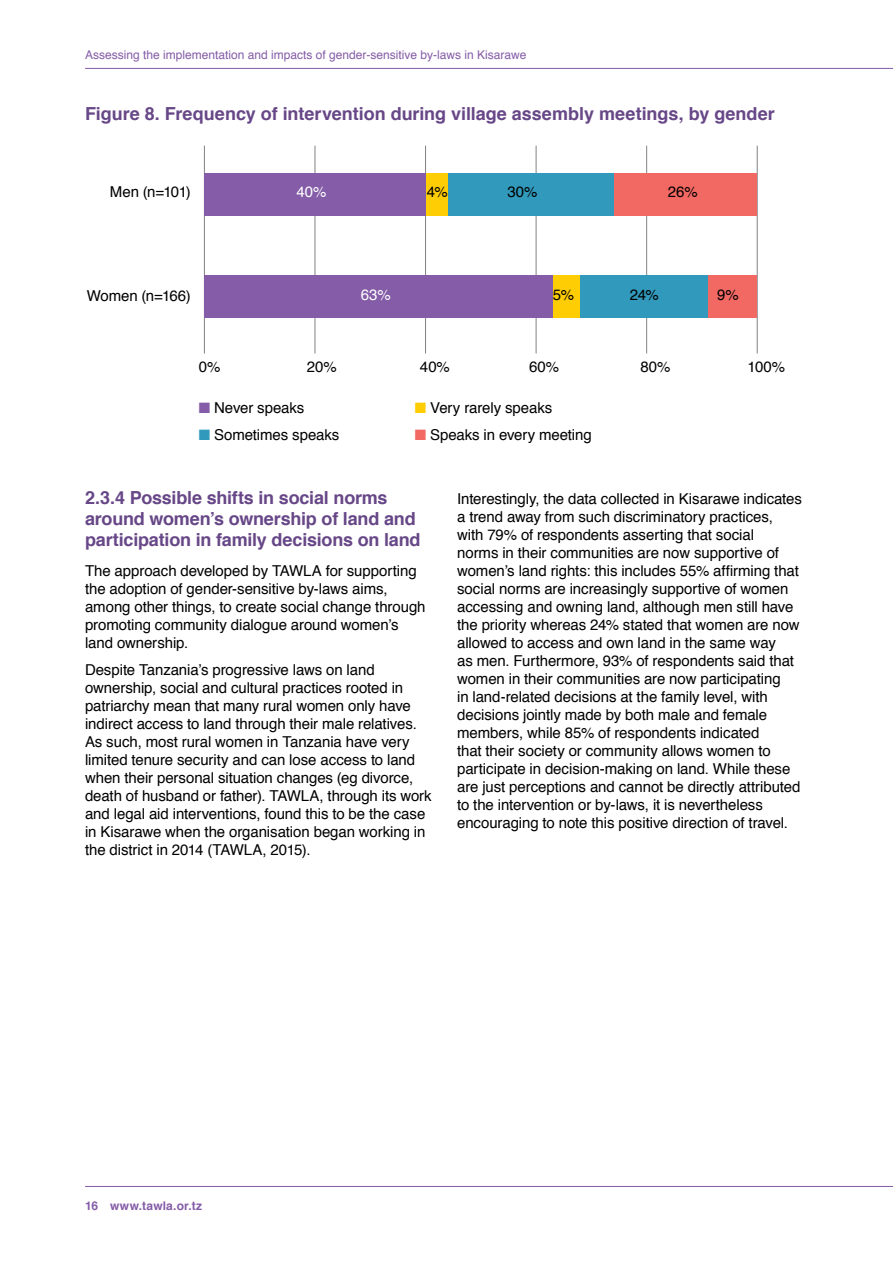
<style>
.page{position:relative;width:893px;height:1263px;background:#fff}
.page>*{position:absolute;margin:0;border:0;box-sizing:border-box;transform-origin:0 0}
.t1{font:700 18px/21px "Helvetica";letter-spacing:-.01em;color:#674787}
.t2{font:15px/18px "Helvetica";letter-spacing:-.005em;color:#000}
.t3{font:15px "Helvetica";color:#fff}
.t4{font:12px "Helvetica";color:#845ca7}
.t5{font:700 12px "Helvetica";letter-spacing:.02em;color:#845ca7}
.s1{color:#845ca7}
.s2{color:#ffcd03}
.s3{color:#3199bc}
.s4{color:#f26863}
</style>
<div class="page">
<hr style="left:85px;top:1186px;width:808px;height:1px;background:#845ca7">
<hr style="left:85px;top:68px;width:808px;height:1px;background:#845ca7">
<hr style="left:204px;top:146px;width:1px;height:207px;background:#808285">
<hr style="left:315px;top:146px;width:1px;height:207px;background:#808285">
<hr style="left:425px;top:146px;width:1px;height:207px;background:#808285">
<hr style="left:536px;top:146px;width:1px;height:207px;background:#808285">
<hr style="left:646px;top:146px;width:1px;height:207px;background:#808285">
<hr style="left:757px;top:146px;width:1px;height:207px;background:#808285">
<div style="left:204px;top:173px;width:553px;height:42px;background:#f26863"></div>
<div style="left:204px;top:275px;width:553px;height:42px;background:#f26863"></div>
<div style="left:204px;top:173px;width:409px;height:42px;background:#3199bc"></div>
<div style="left:204px;top:275px;width:503px;height:42px;background:#3199bc"></div>
<div style="left:204px;top:173px;width:244px;height:42px;background:#ffcd03"></div>
<div style="left:204px;top:275px;width:376px;height:42px;background:#ffcd03"></div>
<div style="left:204px;top:173px;width:222px;height:42px;background:#845ca7"></div>
<div style="left:204px;top:275px;width:349px;height:42px;background:#845ca7"></div>
<p class="t4" style="left:85px;top:46px;width:443px">Assessing the implementation and impacts of gender-sensitive by-laws in Kisarawe</p>
<p class="t1" style="left:85px;top:103px;width:691px">Figure 8. Frequency of intervention during village assembly meetings, by gender</p>
<p class="t2" style="left:110px;top:183px;width:82px">Men (n=101)</p>
<p class="t3" style="left:296px;top:180px;width:32px">40%</p>
<p class="t2" style="left:427px;top:183px;width:22px">4%</p>
<p class="t2" style="left:507px;top:183px;width:31px">30%</p>
<p class="t2" style="left:668px;top:183px;width:31px">26%</p>
<p class="t2" style="left:87px;top:287px;width:106px">Women (n=166)</p>
<p class="t3" style="left:361px;top:283px;width:31px">63%</p>
<p class="t2" style="left:553px;top:287px;width:23px">5%</p>
<p class="t2" style="left:630px;top:287px;width:30px">24%</p>
<p class="t2" style="left:717px;top:287px;width:23px">9%</p>
<p class="t2" style="left:199px;top:358px;width:23px">0%</p>
<p class="t2" style="left:307px;top:358px;width:31px">20%</p>
<p class="t2" style="left:420px;top:358px;width:32px">40%</p>
<p class="t2" style="left:529px;top:358px;width:32px">60%</p>
<p class="t2" style="left:640px;top:358px;width:31px">80%</p>
<p class="t2" style="left:748px;top:358px;width:39px">100%</p>
<p class="t2" style="left:199px;top:399px;width:107px"><span class="s1">■</span> Never speaks</p>
<p class="t2" style="left:415px;top:399px;width:139px"><span class="s2">■</span> Very rarely speaks</p>
<p class="t2" style="left:199px;top:426px;width:142px"><span class="s3">■</span> Sometimes speaks</p>
<p class="t2" style="left:415px;top:426px;width:178px"><span class="s4">■</span> Speaks in every meeting</p>
<p class="t1" style="left:85px;top:487px;width:337px">2.3.4 Possible shifts in social norms around women’s ownership of land and participation in family decisions on land</p>
<p class="t2" style="left:85px;top:562px;width:342px">The approach developed by TAWLA for supporting the adoption of gender-sensitive by-laws aims, among other things, to create social change through promoting community dialogue around women’s land ownership.</p>
<p class="t2" style="left:85px;top:661px;width:348px">Despite Tanzania’s progressive laws on land ownership, social and cultural practices rooted in patriarchy mean that many rural women only have indirect access to land through their male relatives.<br>As such, most rural women in Tanzania have very limited tenure security and can lose access to land when their personal situation changes (eg divorce, death of husband or father). TAWLA, through its work and legal aid interventions, found this to be the case in Kisarawe when the organisation began working in the district in 2014 (TAWLA, 2015).</p>
<p class="t2" style="left:457px;top:490px;width:346px">Interestingly, the data collected in Kisarawe indicates a trend away from such discriminatory practices, with 79% of respondents asserting that social<br>norms in their communities are now supportive of women’s land rights: this includes 55% affirming that social norms are increasingly supportive of women accessing and owning land, although men still have the priority whereas 24% stated that women are now allowed to access and own land in the same way<br>as men. Furthermore, 93% of respondents said that women in their communities are now participating<br>in land-related decisions at the family level, with decisions jointly made by both male and female members, while 85% of respondents indicated<br>that their society or community allows women to participate in decision-making on land. While these are just perceptions and cannot be directly attributed to the intervention or by-laws, it is nevertheless encouraging to note this positive direction of travel.</p>
<p class="t5" style="left:85px;top:1196px;width:119px">16 www.tawla.or.tz</p>
</div>
